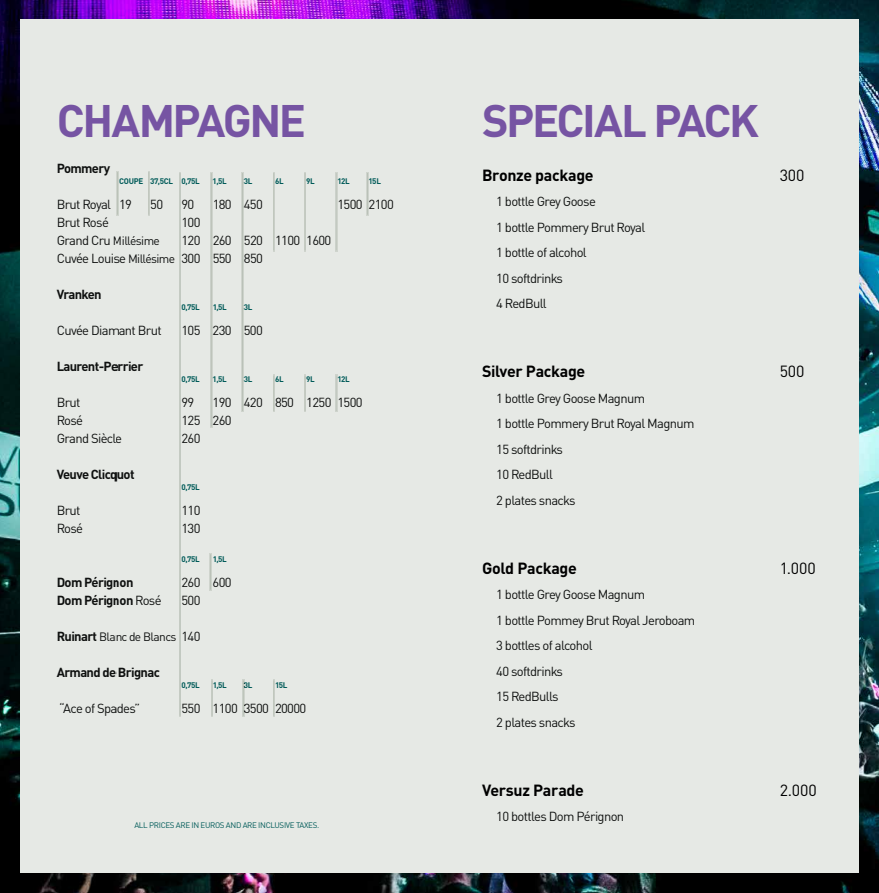
<style>
.page{position:relative;width:879px;height:893px;background:#fff}
.page>*{position:absolute;margin:0;border:0;box-sizing:border-box;transform-origin:0 0}
.t1{font:700 45px "DIN Pro";letter-spacing:-.055em;color:#7654a3}
.t2{font:700 16px "DIN Pro";letter-spacing:-.02em;color:#000}
.t3{font:16px "DIN Pro";color:#000}
.t4{font:13px/25.5px "DIN Pro";letter-spacing:-.05em;color:#0f1110}
.t5{font:700 13px "DIN Pro";letter-spacing:-.05em;color:#0f1110}
.t6{font:12px "DIN Pro";letter-spacing:-.05em;color:#0f1110}
.t7{font:700 8px "DIN Pro";letter-spacing:-.04em;color:#015b59}
.t8{font:8px "DIN Pro";letter-spacing:-.04em;color:#015b59}
.s1{font-size:13px}
.s2{font-size:12px}
.s3{font-weight:400}
.s4{font-weight:700;font-size:13px}
</style>
<div class="page">
<img style="left:0;top:0;width:879px;height:893px">
<div style="left:20px;top:20px;width:419px;height:853px;background:#e6e9e5"></div>
<div style="left:439px;top:20px;width:420px;height:853px;background:#e6e9e5"></div>
<h1 class="t1" style="left:57px;top:83px;width:251px">CHAMPAGNE</h1>
<p class="t5" style="left:57px;top:158px;width:55px">Pommery</p>
<p class="t7" style="left:119px;top:174px;width:82px">COUPE 37,5CL 0,75L</p>
<p class="t7" style="left:213px;top:174px;width:16px">1,5L</p>
<p class="t7" style="left:244px;top:174px;width:10px">3L</p>
<p class="t7" style="left:275px;top:174px;width:10px">6L</p>
<p class="t7" style="left:306px;top:174px;width:10px">9L</p>
<p class="t7" style="left:337px;top:174px;width:14px">12L</p>
<p class="t7" style="left:369px;top:174px;width:14px">15L</p>
<p class="t4" style="left:57px;top:190px;width:77px">Brut Royal 19</p>
<p class="t4" style="left:150px;top:190px;width:14px">50</p>
<p class="t4" style="left:181px;top:190px;width:14px">90</p>
<p class="t4" style="left:213px;top:190px;width:52px">180 450</p>
<p class="t4" style="left:337px;top:190px;width:58px">1500 2100</p>
<p class="t4" style="left:57px;top:208px;width:54px">Brut Rosé</p>
<p class="t4" style="left:181px;top:208px;width:21px">100</p>
<p class="t6" style="left:57px;top:231px;width:105px"><span class="s1">Grand Cru</span> Millésime</p>
<p class="t4" style="left:57px;top:230px;width:276px;line-height:18px;text-indent:125px">120 260 520 1100 1600<br>Cuvée Louise <span class="s2">Millésime</span> 300 550 850</p>
<p class="t5" style="left:57px;top:284px;width:46px">Vranken</p>
<p class="t7" style="left:181px;top:300px;width:20px">0,75L</p>
<p class="t7" style="left:213px;top:300px;width:16px">1,5L</p>
<p class="t7" style="left:244px;top:300px;width:10px">3L</p>
<p class="t4" style="left:57px;top:316px;width:107px">Cuvée Diamant Brut</p>
<p class="t4" style="left:181px;top:316px;width:83px">105 230 500</p>
<p class="t5" style="left:57px;top:356px;width:88px">Laurent-Perrier</p>
<p class="t7" style="left:181px;top:372px;width:20px">0,75L</p>
<p class="t7" style="left:213px;top:372px;width:16px">1,5L</p>
<p class="t7" style="left:244px;top:372px;width:10px">3L</p>
<p class="t7" style="left:275px;top:372px;width:10px">6L</p>
<p class="t7" style="left:306px;top:372px;width:10px">9L</p>
<p class="t7" style="left:337px;top:372px;width:14px">12L</p>
<p class="t4" style="left:57px;top:388px;width:25px">Brut</p>
<p class="t4" style="left:181px;top:388px;width:14px">99</p>
<p class="t4" style="left:213px;top:388px;width:151px">190 420 850 1250 1500</p>
<p class="t4" style="left:57px;top:406px;width:28px">Rosé</p>
<p class="t4" style="left:181px;top:406px;width:52px">125 260</p>
<p class="t4" style="left:57px;top:424px;width:67px">Grand Siècle</p>
<p class="t4" style="left:181px;top:424px;width:21px">260</p>
<p class="t5" style="left:57px;top:464px;width:79px">Veuve Clicquot</p>
<p class="t7" style="left:181px;top:480px;width:20px">0,75L</p>
<p class="t4" style="left:57px;top:496px;width:25px">Brut</p>
<p class="t4" style="left:181px;top:496px;width:21px">110</p>
<p class="t4" style="left:57px;top:514px;width:28px">Rosé</p>
<p class="t4" style="left:181px;top:514px;width:21px">130</p>
<p class="t7" style="left:181px;top:552px;width:20px">0,75L</p>
<p class="t7" style="left:213px;top:552px;width:16px">1,5L</p>
<p class="t5" style="left:57px;top:572px;width:78px">Dom Pérignon</p>
<p class="t4" style="left:181px;top:568px;width:52px">260 600</p>
<p class="t5" style="left:57px;top:590px;width:106px">Dom Pérignon <span class="s3">Rosé</span></p>
<p class="t4" style="left:181px;top:586px;width:21px">500</p>
<p class="t6" style="left:57px;top:627px;width:145px"><span class="s4">Ruinart</span> Blanc de Blancs <span class="s1">140</span></p>
<p class="t5" style="left:57px;top:662px;width:105px">Armand de Brignac</p>
<p class="t7" style="left:181px;top:678px;width:20px">0,75L</p>
<p class="t7" style="left:213px;top:678px;width:16px">1,5L</p>
<p class="t7" style="left:244px;top:678px;width:10px">3L</p>
<p class="t7" style="left:275px;top:678px;width:14px">15L</p>
<p class="t4" style="left:59px;top:694px;width:82px">“Ace of Spades”</p>
<p class="t4" style="left:181px;top:694px;width:126px">550 1100 3500 20000</p>
<p class="t8" style="left:134px;top:819px;width:186px">ALL PRICES ARE IN EUROS AND ARE INCLUSIVE TAXES.</p>
<h1 class="t1" style="left:482px;top:83px;width:278px">SPECIAL PACK</h1>
<p class="t2" style="left:482px;top:161px;width:113px">Bronze package</p>
<p class="t3" style="left:780px;top:162px;width:26px">300</p>
<p class="t4" style="left:496px;top:187px;width:151px">1 bottle Grey Goose<br>1 bottle Pommery Brut Royal<br>1 bottle of alcohol<br>10 softdrinks<br>4 RedBull</p>
<p class="t2" style="left:482px;top:358px;width:105px">Silver Package</p>
<p class="t3" style="left:780px;top:359px;width:26px">500</p>
<p class="t4" style="left:496px;top:384px;width:200px">1 bottle Grey Goose Magnum<br>1 bottle Pommery Brut Royal Magnum<br>15 softdrinks<br>10 RedBull<br>2 plates snacks</p>
<p class="t2" style="left:482px;top:554px;width:96px">Gold Package</p>
<p class="t3" style="left:780px;top:555px;width:38px">1.000</p>
<p class="t4" style="left:496px;top:580px;width:201px">1 bottle Grey Goose Magnum<br>1 bottle Pommey Brut Royal Jeroboam<br>3 bottles of alcohol<br>40 softdrinks<br>15 RedBulls<br>2 plates snacks</p>
<p class="t2" style="left:482px;top:776px;width:103px">Versuz Parade</p>
<p class="t3" style="left:780px;top:777px;width:38px">2.000</p>
<p class="t4" style="left:496px;top:802px;width:130px">10 bottles Dom Pérignon</p>
</div>
